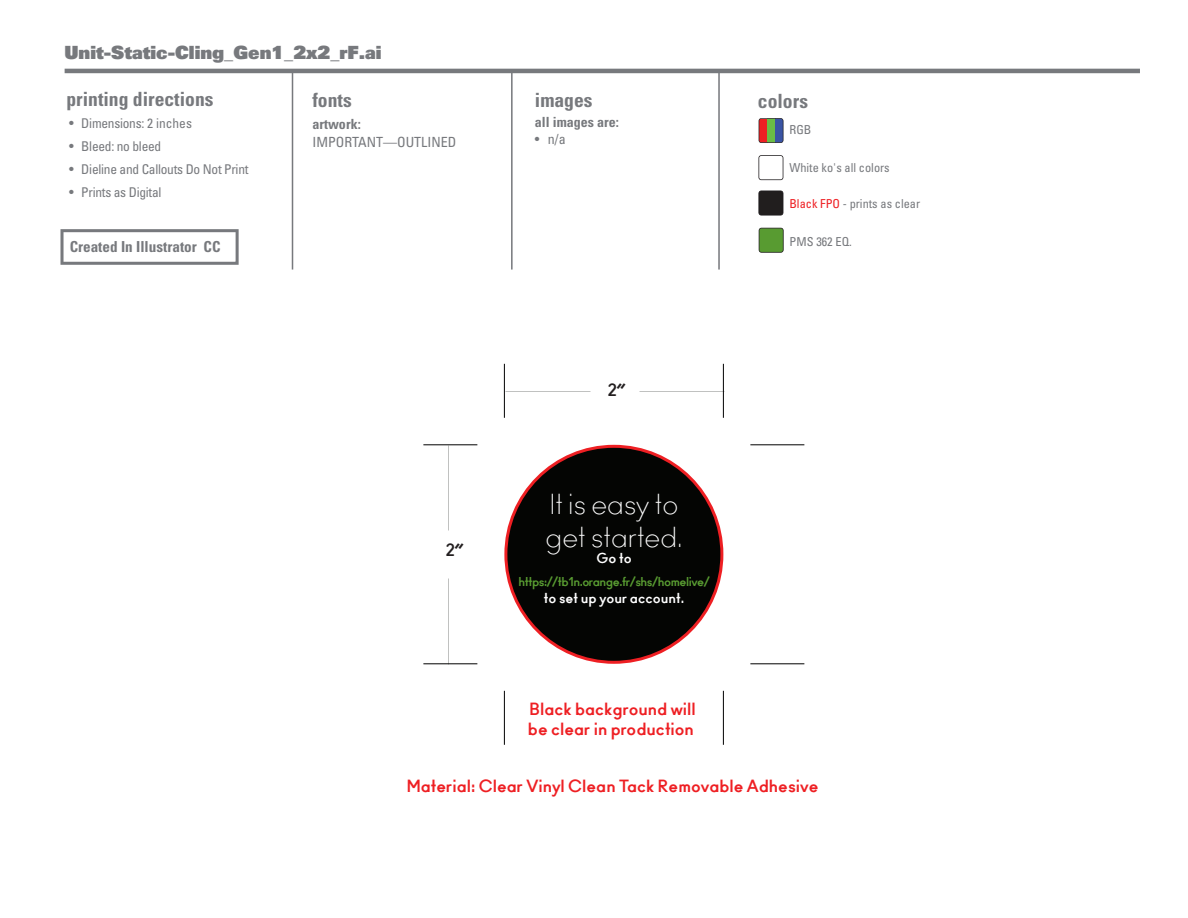
<style>
.page{position:relative;width:1188px;height:918px;background:#fff}
.page>*{position:absolute;margin:0;border:0;box-sizing:border-box;transform-origin:0 0}
.t1{font:27px/32.4px "Ano Half";color:#fff}
.t2{font:700 condensed 19.65px "Univers";color:#77797d}
.t3{font:900 18.15px "Univers";color:#77797d}
.t4{font:700 16.5px/19.8px "Ano";color:#ee1f23}
.t5{font:700 16.5px "Ano";color:#231f20}
.t6{font:700 condensed 15.15px "Univers";color:#77797d}
.t7{font:condensed 13.95px "Univers";color:#77797d}
.t8{font:700 condensed 13.95px "Univers";color:#77797d}
.t9{font:condensed 13.5px "Univers";letter-spacing:-.02em;color:#77797d}
.t10{font:700 13.5px "Ano";color:#fff}
.t11{font:condensed 12.3px "Univers";color:#77797d}
.t12{font:700 12px "Ano";letter-spacing:-.04em;color:#589b31}
.s1{font-size:13.95px}
.s2{color:#ee1f23}
</style>
<div class="page">
<div style="left:506px;top:446px;width:216px;height:216px;background:#040503;border-radius:50%"></div>
<hr style="left:504px;top:364px;width:1px;height:54px;background:#000">
<hr style="left:423px;top:445px;width:54px;height:1px;background:#000">
<hr style="left:423px;top:664px;width:54px;height:1px;background:#000">
<hr style="left:504px;top:691px;width:1px;height:54px;background:#000">
<hr style="left:723px;top:364px;width:1px;height:54px;background:#000">
<hr style="left:750px;top:445px;width:54px;height:1px;background:#000">
<hr style="left:750px;top:664px;width:54px;height:1px;background:#000">
<hr style="left:723px;top:691px;width:1px;height:54px;background:#000">
<svg style="left:60px;top:229px;width:179px;height:36px"></svg>
<hr style="left:65px;top:69px;width:1075px;height:4px;background:#77797d">
<hr style="left:292px;top:72px;width:1px;height:198px;background:#77797d">
<hr style="left:511px;top:72px;width:2px;height:198px;background:#77797d">
<hr style="left:718px;top:72px;width:2px;height:198px;background:#77797d">
<svg style="left:758px;top:155px;width:25px;height:25px"></svg>
<svg style="left:759px;top:118px;width:24px;height:25px"></svg>
<svg style="left:759px;top:228px;width:25px;height:25px"></svg>
<svg style="left:758px;top:191px;width:25px;height:24px"></svg>
<p class="t3" style="left:64px;top:40px;width:319px">Unit-Static-Cling_Gen1_2x2_rF.ai</p>
<p class="t2" style="left:66px;top:87px;width:149px">printing directions</p>
<p class="t9" style="left:69px;top:115px;width:124px"><span class="s1">•</span> Dimensions: 2 inches</p>
<p class="t9" style="left:69px;top:138px;width:94px"><span class="s1">•</span> Bleed: no bleed</p>
<p class="t9" style="left:69px;top:161px;width:181px"><span class="s1">•</span> Dieline and Callouts Do Not Print</p>
<p class="t9" style="left:69px;top:184px;width:94px"><span class="s1">•</span> Prints as Digital</p>
<p class="t6" style="left:70px;top:237px;width:152px">Created In Illustrator CC</p>
<p class="t2" style="left:313px;top:88px;width:41px">fonts</p>
<p class="t8" style="left:313px;top:115px;width:50px">artwork:</p>
<p class="t7" style="left:313px;top:133px;width:145px">IMPORTANT—OUTLINED</p>
<p class="t5" style="left:446px;top:540px;width:19px">2”</p>
<p class="t2" style="left:535px;top:88px;width:59px">images</p>
<p class="t8" style="left:535px;top:114px;width:86px">all images are:</p>
<p class="t7" style="left:535px;top:130px;width:32px">• n/a</p>
<p class="t2" style="left:758px;top:88px;width:52px">colors</p>
<p class="t11" style="left:790px;top:122px;width:23px">RGB</p>
<p class="t11" style="left:789px;top:160px;width:102px">White ko's all colors</p>
<p class="t11" style="left:789px;top:196px;width:132px"><span class="s2">Black FPO</span> - prints as clear</p>
<p class="t11" style="left:790px;top:234px;width:64px">PMS 362 EQ.</p>
<p class="t5" style="left:608px;top:380px;width:19px">2”</p>
<h1 class="t1" style="left:546px;top:489px;width:138px">It is easy to get started.</h1>
<p class="t10" style="left:597px;top:550px;width:37px">Go to</p>
<p class="t12" style="left:519px;top:574px;width:193px">https://tb1n.orange.fr/shs/homelive/</p>
<p class="t10" style="left:544px;top:589px;width:142px">to set up your account.</p>
<p class="t4" style="left:528px;top:699px;width:169px">Black background will be clear in production</p>
<p class="t4" style="left:407px;top:776px;width:413px">Material: Clear Vinyl Clean Tack Removable Adhesive</p>
</div>
